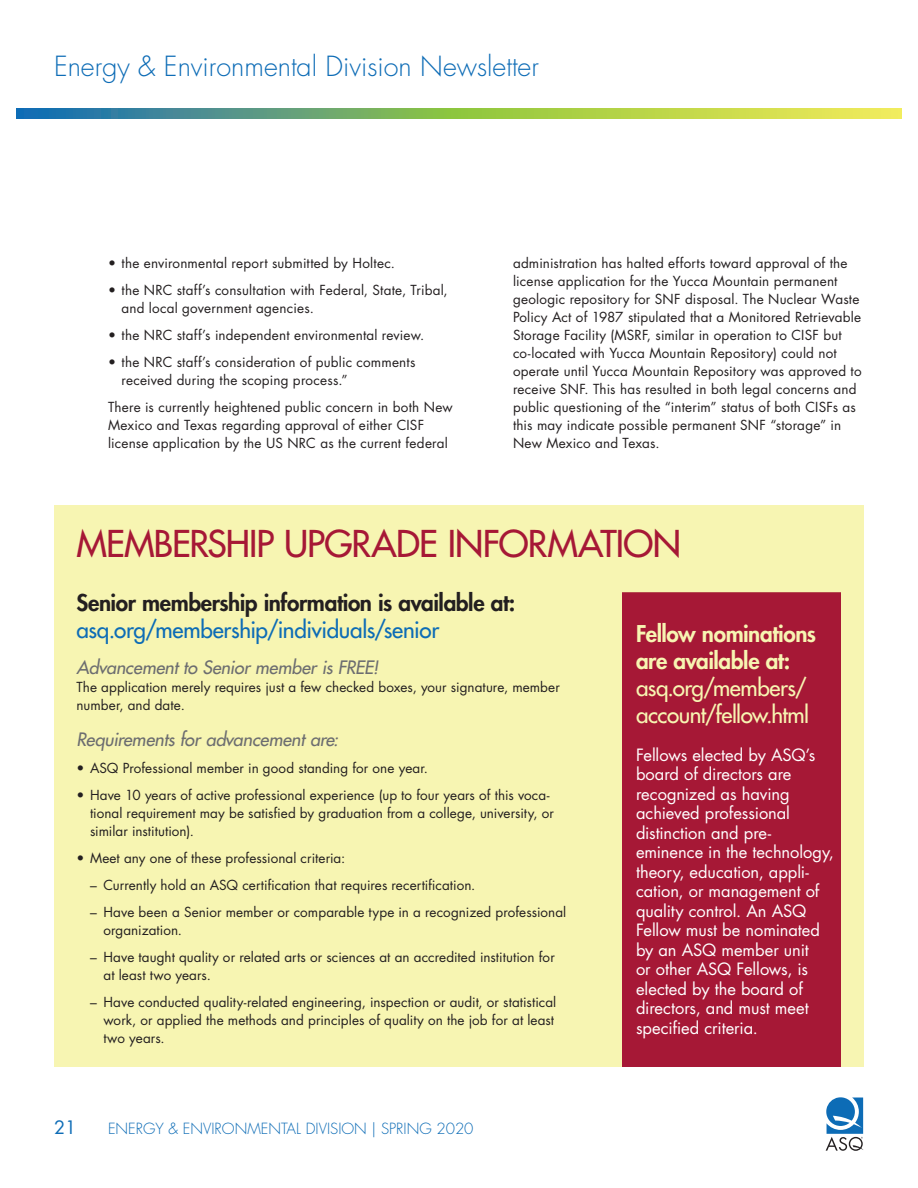
<style>
.page{position:relative;width:918px;height:1188px;background:#fff}
.page>*{position:absolute;margin:0;border:0;box-sizing:border-box;transform-origin:0 0}
.t1{font:500 36px "Futura Std";letter-spacing:-.025em;color:#a61836}
.t2{font:300 27px "Futura Std";color:#0d6cb6}
.subhead{font:800 22.5px/27px "Futura Std";letter-spacing:-.02em;color:#231f20}
.subhead-2{font:500 22.5px/27px "Futura Std";letter-spacing:-.02em;color:#f7f5b2}
.Text{font:italic 500 18px "Futura Std";letter-spacing:-.005em;color:#6c6d70}
.Reference_head{font:italic 500 18px "Futura Std";letter-spacing:-.01em;color:#6c6d70}
.t3{font:18px "Futura Std";color:#0d6cb6}
.Text-2{font:16.5px/19.5px "Futura Std";letter-spacing:-.005em;color:#fff}
.t4{font:300 15px "Futura Std";color:#0d6cb6}
.Text-3{font:13.5px/18px "Futura Std";letter-spacing:.01em;color:#231f20}
.s1{font-weight:500;color:#0d6cb6}
.s2{font-weight:800}
</style>
<div class="page">
<svg style="left:17px;top:108px;width:884px;height:10px;background:#8ab767"></svg>
<svg style="left:826px;top:1097px;width:38px;height:54px"></svg>
<div style="left:54px;top:505px;width:810px;height:561px;background:#f7f5b2"></div>
<div style="left:622px;top:594px;width:220px;height:163px;background:#a61836"></div>
<div style="left:622px;top:747px;width:220px;height:319px;background:#a61836"></div>
<h2 class="t2" style="left:54px;top:50px;width:486px">Energy &amp; Environmental Division Newsletter</h2>
<p class="Text-3" style="left:108px;top:254px;width:289px">• the environmental report submitted by Holtec.</p>
<p class="Text-3" style="left:122px;top:281px;width:328px;text-indent:-14px">• the NRC staff’s consultation with Federal, State, Tribal, and local government agencies.</p>
<p class="Text-3" style="left:108px;top:326px;width:318px">• the NRC staff’s independent environmental review.</p>
<p class="Text-3" style="left:122px;top:353px;width:295px;text-indent:-14px">• the NRC staff’s consideration of public comments received during the scoping process.”</p>
<p class="Text-3" style="left:108px;top:398px;width:346px">There is currently heightened public concern in both New<br>Mexico and Texas regarding approval of either CISF license application by the US NRC as the current federal</p>
<p class="Text-3" style="left:513px;top:254px;width:350px">administration has halted efforts toward approval of the license application for the Yucca Mountain permanent geologic repository for SNF disposal. The Nuclear Waste Policy Act of 1987 stipulated that a Monitored Retrievable Storage Facility (MSRF, similar in operation to CISF but co-located with Yucca Mountain Repository) could not operate until Yucca Mountain Repository was approved to receive SNF. This has resulted in both legal concerns and public questioning of the “interim” status of both CISFs as this may indicate possible permanent SNF “storage” in New Mexico and Texas.</p>
<p class="t1" style="left:76px;top:521px;width:606px">MEMBERSHIP UPGRADE INFORMATION</p>
<p class="subhead" style="left:76px;top:589px;width:440px">Senior membership information is available at: <span class="s1">asq.org/membership/individuals/senior</span></p>
<p class="Text" style="left:76px;top:656px;width:303px">Advancement to Senior member is FREE!</p>
<p class="Text-3" style="left:76px;top:678px;width:485px">The application merely requires just a few checked boxes, your signature, member number, and date.</p>
<p class="Reference_head" style="left:76px;top:728px;width:263px">Requirements for advancement are:</p>
<p class="Text-3" style="left:76px;top:759px;width:353px">• ASQ Professional member in good standing for one year.</p>
<p class="Text-3" style="left:90px;top:786px;width:466px;text-indent:-14px">• Have 10 years of active professional experience (up to four years of this voca&shy;tional requirement may be satisfied by graduation from a college, university, or similar institution).</p>
<p class="Text-3" style="left:76px;top:849px;width:270px">• Meet any one of these professional criteria:</p>
<p class="Text-3" style="left:90px;top:876px;width:387px">– Currently hold an ASQ certification that requires recertification.</p>
<p class="Text-3" style="left:104px;top:903px;width:464px;text-indent:-14px">– Have been a Senior member or comparable type in a recognized professional organization.</p>
<p class="Text-3" style="left:104px;top:948px;width:453px;text-indent:-14px">– Have taught quality or related arts or sciences at an accredited institution for at least two years.</p>
<p class="Text-3" style="left:104px;top:993px;width:454px;text-indent:-14px">– Have conducted quality-related engineering, inspection or audit, or statistical work, or applied the methods and principles of quality on the job for at least two years.</p>
<p class="subhead-2" style="left:636px;top:620px;width:182px"><span class="s2">Fellow nominations are available at: </span>asq.org/members/ account/fellow.html</p>
<p class="Text-2" style="left:636px;top:745px;width:199px">Fellows elected by ASQ’s board of directors are recognized as having achieved professional distinction and pre&shy;eminence in the technology, theory, education, appli&shy;cation, or management of quality control. An ASQ<br>Fellow must be nominated by an ASQ member unit<br>or other ASQ Fellows, is elected by the board of directors, and must meet specified criteria.</p>
<h3 class="t3" style="left:54px;top:1116px;width:24px">21</h3>
<p class="t4" style="left:108px;top:1119px;width:367px">ENERGY &amp; ENVIRONMENTAL DIVISION | SPRING 2020</p>
</div>
